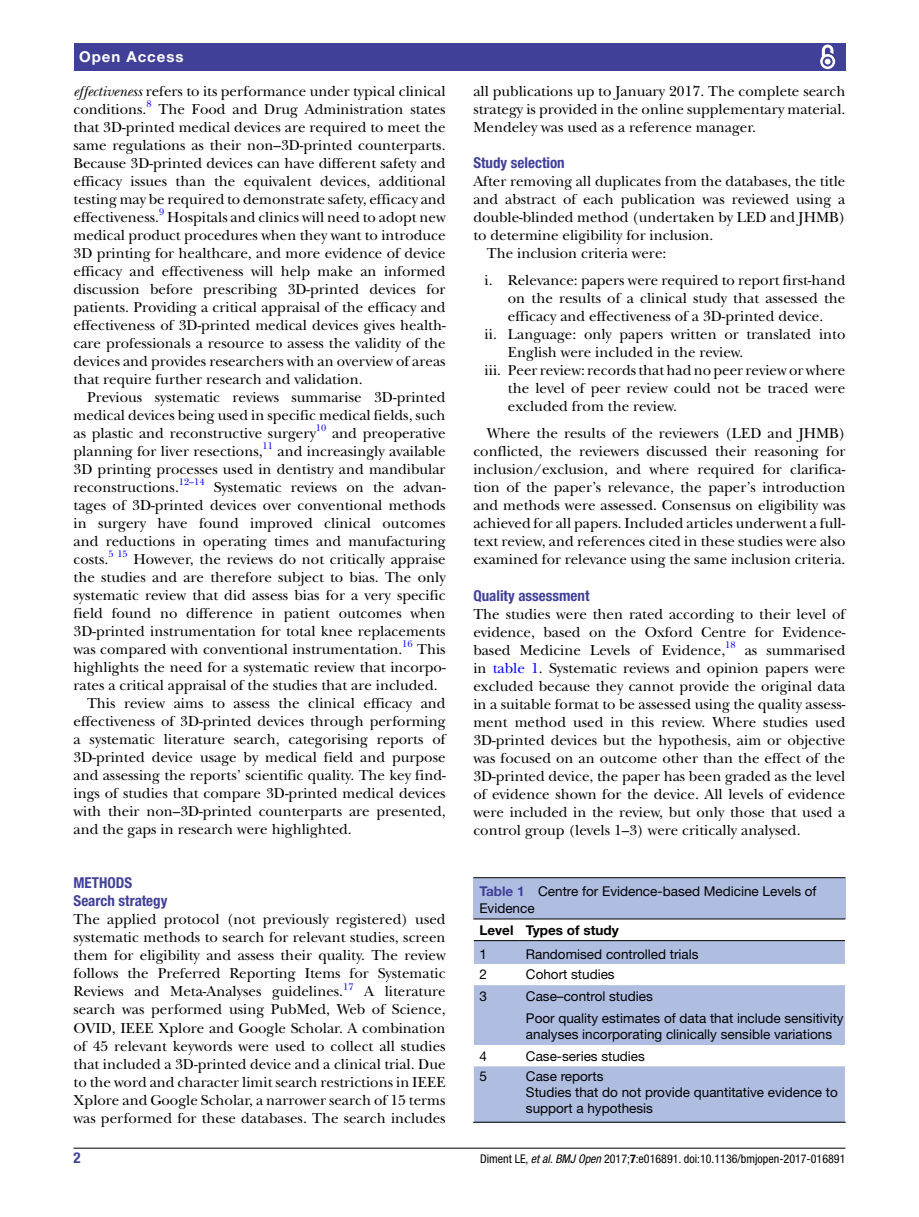
<style>
.page{position:relative;width:919px;height:1217px;background:#fff}
.page>*{position:absolute;margin:0;border:0;box-sizing:border-box;transform-origin:0 0}
.t1{font:15px/18px "New Baskerville";color:#000;text-align:justify}
.t2{font:700 condensed 15px/18px "Helvetica Neue LT Std";color:#414099}
.t3{font:700 15px "Helvetica Neue LT Std";letter-spacing:.065em;color:#fff}
.t4{font:13.5px/16.2px "Helvetica Neue LT Std";color:#000}
.t5{font:700 13.5px "Helvetica Neue LT Std";color:#000}
.t6{font:condensed 12px "Helvetica Neue LT Std";color:#000}
.t7{font:9.9px "New Baskerville";color:#00f}
.s1{font-style:italic}
.s2{color:#00f}
.s3{font-weight:700;color:#414099}
.s4{font-weight:700}
</style>
<div class="page">
<hr style="left:74px;top:1147px;width:771px;height:1px;background:#000">
<div style="left:74px;top:44px;width:771px;height:27px;background:#414099"></div>
<svg style="left:820px;top:44px;width:16px;height:25px"></svg>
<div style="left:473px;top:878px;width:372px;height:244px;background:#afbde1"></div>
<hr style="left:473px;top:877px;width:372px;height:1px;background:#000">
<div style="left:474px;top:919px;width:371px;height:21px;background:#fff"></div>
<svg style="left:474px;top:941px;width:371px;height:126px"></svg>
<hr style="left:473px;top:918px;width:47px;height:1px;background:#000">
<hr style="left:473px;top:940px;width:47px;height:1px;background:#000">
<hr style="left:520px;top:918px;width:325px;height:1px;background:#000">
<hr style="left:520px;top:940px;width:325px;height:1px;background:#000">
<hr style="left:473px;top:1121px;width:47px;height:1px;background:#000">
<hr style="left:520px;top:1121px;width:325px;height:1px;background:#000">
<svg style="left:473px;top:919px;width:1px;height:87px"></svg>
<hr style="left:473px;top:1006px;width:1px;height:38px;background:#fff">
<svg style="left:473px;top:1044px;width:1px;height:22px"></svg>
<hr style="left:473px;top:1066px;width:1px;height:55px;background:#fff">
<p class="t3" style="left:79px;top:48px;width:106px">Open Access</p>
<p class="t1" style="left:74px;top:82px;width:373px"><span class="s1">effectiveness</span> refers to its performance under typical clinical conditions.</p>
<p class="t7" style="left:146px;top:98px;width:7px">8</p>
<p class="t1" style="left:74px;top:100px;width:373px;text-indent:85px">The Food and Drug Administration states that 3D-printed medical devices are required to meet the same regulations as their non–3D-printed counterparts.<br>Because 3D-printed devices can have different safety and efficacy issues than the equivalent devices, additional testing may be required to demonstrate safety, efficacy and effectiveness.</p>
<p class="t7" style="left:159px;top:206px;width:7px">9</p>
<p class="t1" style="left:74px;top:208px;width:373px;text-indent:94px">Hospitals and clinics will need to adopt new medical product procedures when they want to introduce 3D printing for healthcare, and more evidence of device efficacy and effectiveness will help make an informed discussion before prescribing 3D-printed devices for patients. Providing a critical appraisal of the efficacy and effectiveness of 3D-printed medical devices gives health&shy;care professionals a resource to assess the validity of the devices and provides researchers with an overview of areas that require further research and validation.</p>
<p class="t1" style="left:74px;top:388px;width:373px;text-indent:14px">Previous systematic reviews summarise 3D-printed medical devices being used in specific medical fields, such as plastic and reconstructive surgery</p>
<p class="t7" style="left:316px;top:422px;width:12px">10</p>
<p class="t1" style="left:74px;top:424px;width:373px;text-indent:258px">and preoperative planning for liver resections,<sup>11</sup> and increasingly available 3D printing processes used in dentistry and mandibular reconstructions.</p>
<p class="t7" style="left:179px;top:476px;width:27px">12–14</p>
<p class="t1" style="left:74px;top:478px;width:373px;text-indent:140px">Systematic reviews on the advan&shy;tages of 3D-printed devices over conventional methods in surgery have found improved clinical outcomes and reductions in operating times and manufacturing costs.</p>
<p class="t7" style="left:108px;top:548px;width:21px">5 15</p>
<p class="t1" style="left:74px;top:550px;width:373px;text-indent:60px">However, the reviews do not critically appraise the studies and are therefore subject to bias. The only systematic review that did assess bias for a very specific field found no difference in patient outcomes when 3D-printed instrumentation for total knee replacements was compared with conventional instrumentation.</p>
<p class="t7" style="left:402px;top:638px;width:12px">16</p>
<p class="t1" style="left:417px;top:640px;width:30px">This</p>
<p class="t1" style="left:74px;top:658px;width:373px">highlights the need for a systematic review that incorpo-</p>
<p class="t1" style="left:74px;top:676px;width:365px">rates a critical appraisal of the studies that are included.</p>
<p class="t1" style="left:87px;top:694px;width:360px">This review aims to assess the clinical efficacy and</p>
<p class="t1" style="left:74px;top:712px;width:373px">effectiveness of 3D-printed devices through performing</p>
<p class="t1" style="left:74px;top:730px;width:373px">a systematic literature search, categorising reports of</p>
<p class="t1" style="left:74px;top:748px;width:373px">3D-printed device usage by medical field and purpose</p>
<p class="t1" style="left:74px;top:766px;width:373px">and assessing the reports’ scientific quality. The key find-</p>
<p class="t1" style="left:74px;top:784px;width:373px">ings of studies that compare 3D-printed medical devices</p>
<p class="t1" style="left:74px;top:802px;width:373px">with their non–3D-printed counterparts are presented,</p>
<p class="t1" style="left:74px;top:820px;width:280px">and the gaps in research were highlighted.</p>
<p class="t2" style="left:74px;top:873px;width:95px">Methods<br>Search strategy</p>
<p class="t1" style="left:74px;top:910px;width:373px">The applied protocol (not previously registered) used systematic methods to search for relevant studies, screen them for eligibility and assess their quality. The review follows the Preferred Reporting Items for Systematic Reviews and Meta-Analyses guidelines.</p>
<p class="t7" style="left:343px;top:980px;width:12px">17</p>
<p class="t1" style="left:74px;top:982px;width:373px;text-indent:290px">A literature search was performed using PubMed, Web of Science, OVID, IEEE Xplore and Google Scholar. A combination of 45 relevant keywords were used to collect all studies that included a 3D-printed device and a clinical trial. Due to the word and character limit search restrictions in IEEE Xplore and Google Scholar, a narrower search of 15 terms was performed for these databases. The search includes</p>
<p class="t1" style="left:473px;top:82px;width:373px">all publications up to January 2017. The complete search strategy is provided in the online supplementary material.<br>Mendeley was used as a reference manager.</p>
<p class="t2" style="left:473px;top:153px;width:93px">Study selection</p>
<p class="t1" style="left:473px;top:172px;width:373px">After removing all duplicates from the databases, the title</p>
<p class="t1" style="left:473px;top:190px;width:373px">and abstract of each publication was reviewed using a</p>
<p class="t1" style="left:473px;top:208px;width:373px">double-blinded method (undertaken by LED and JHMB)</p>
<p class="t1" style="left:473px;top:226px;width:241px">to determine eligibility for inclusion.</p>
<p class="t1" style="left:487px;top:244px;width:181px">The inclusion criteria were:</p>
<p class="t1" style="left:484px;top:271px;width:362px">i. Relevance: papers were required to report first-hand</p>
<p class="t1" style="left:508px;top:289px;width:339px">on the results of a clinical study that assessed the</p>
<p class="t1" style="left:508px;top:307px;width:317px">efficacy and effectiveness of a 3D-printed device.</p>
<p class="t1" style="left:484px;top:325px;width:362px">ii. Language: only papers written or translated into</p>
<p class="t1" style="left:508px;top:343px;width:237px">English were included in the review.</p>
<p class="t1" style="left:484px;top:361px;width:362px">iii. Peer review: records that had no peer review or where</p>
<p class="t1" style="left:508px;top:379px;width:339px">the level of peer review could not be traced were</p>
<p class="t1" style="left:508px;top:397px;width:171px">excluded from the review.</p>
<p class="t1" style="left:473px;top:424px;width:373px;text-indent:14px">Where the results of the reviewers (LED and JHMB) conflicted, the reviewers discussed their reasoning for inclusion/exclusion, and where required for clarifica&shy;tion of the paper’s relevance, the paper’s introduction and methods were assessed. Consensus on eligibility was achieved for all papers. Included articles underwent a full&shy;text review, and references cited in these studies were also examined for relevance using the same inclusion criteria.</p>
<p class="t2" style="left:473px;top:586px;width:118px">Quality assessment</p>
<p class="t1" style="left:473px;top:605px;width:373px">The studies were then rated according to their level of evidence, based on the Oxford Centre for Evidence&shy;based Medicine Levels of Evidence,</p>
<p class="t7" style="left:725px;top:639px;width:12px">18</p>
<p class="t1" style="left:473px;top:641px;width:373px;text-indent:271px">as summarised in <span class="s2">table 1</span>. Systematic reviews and opinion papers were excluded because they cannot provide the original data in a suitable format to be assessed using the quality assess&shy;ment method used in this review. Where studies used 3D-printed devices but the hypothesis, aim or objective was focused on an outcome other than the effect of the 3D-printed device, the paper has been graded as the level of evidence shown for the device. All levels of evidence were included in the review, but only those that used a control group (levels 1–3) were critically analysed.</p>
<p class="t4" style="left:479px;top:882px;width:339px"><span class="s3">Table 1</span> Centre for Evidence-based Medicine Levels of<br>Evidence</p>
<p class="t5" style="left:479px;top:921px;width:141px">Level Types of study</p>
<p class="t4" style="left:479px;top:945px;width:9px">1</p>
<p class="t4" style="left:526px;top:945px;width:174px">Randomised controlled trials</p>
<p class="t4" style="left:479px;top:966px;width:9px">2</p>
<p class="t4" style="left:526px;top:966px;width:90px">Cohort studies</p>
<p class="t4" style="left:479px;top:987px;width:9px">3</p>
<p class="t4" style="left:526px;top:985px;width:319px;line-height:21.6px">Case–control studies<br>Poor quality estimates of data that include sensitivity</p>
<p class="t4" style="left:526px;top:1025px;width:308px">analyses incorporating clinically sensible variations</p>
<p class="t4" style="left:479px;top:1047px;width:9px">4</p>
<p class="t4" style="left:526px;top:1047px;width:121px">Case-series studies</p>
<p class="t4" style="left:479px;top:1067px;width:9px">5</p>
<p class="t4" style="left:526px;top:1067px;width:313px">Case reports<br>Studies that do not provide quantitative evidence to support a hypothesis</p>
<p class="t2" style="left:74px;top:1147px;width:9px">2</p>
<p class="t6" style="left:480px;top:1151px;width:367px">Diment LE, <span class="s1">et al</span>. <span class="s1">BMJ Open</span> 2017;<span class="s4">7</span>:e016891. doi:10.1136/bmjopen-2017-016891</p>
</div>
